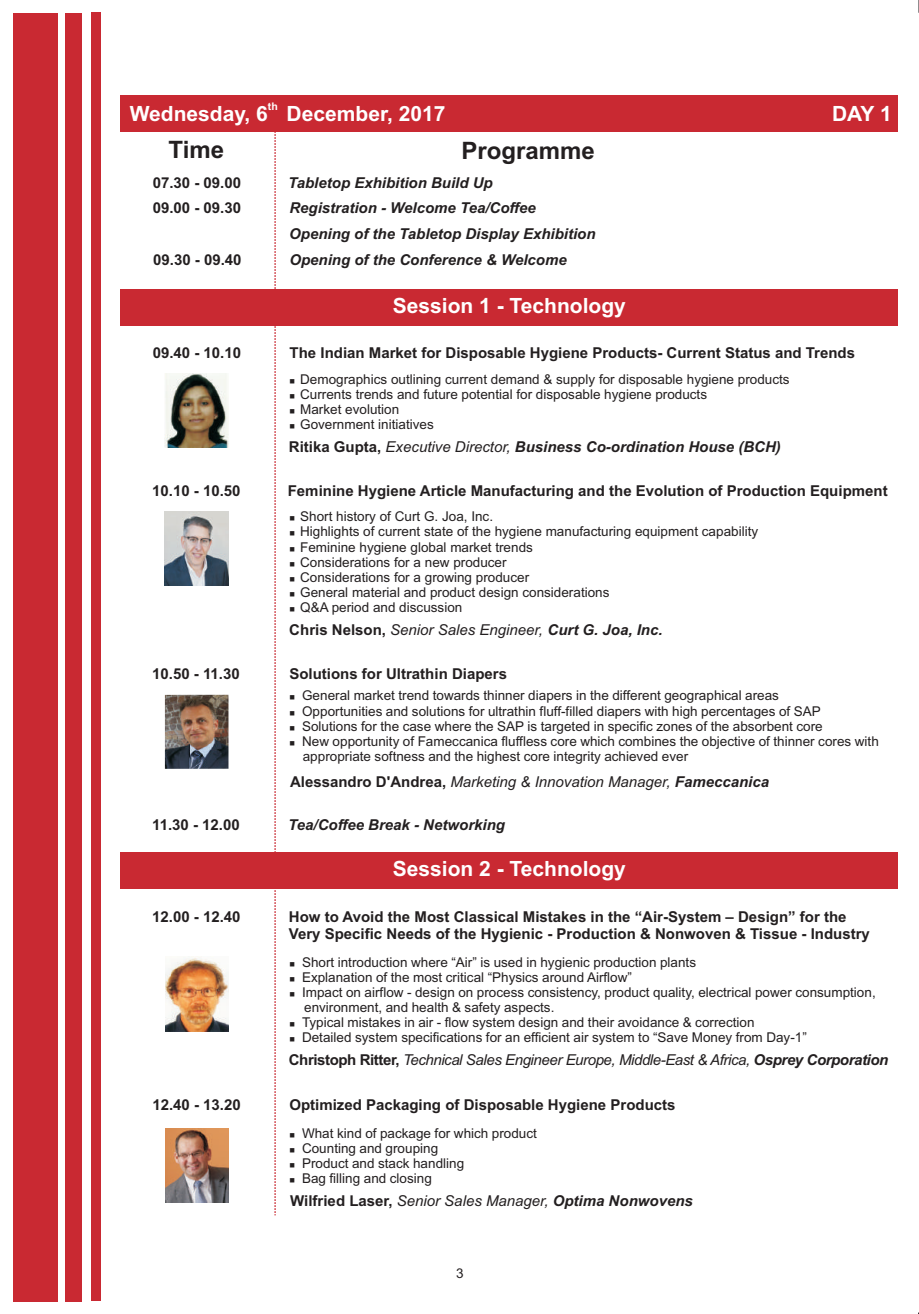
<style>
.page{position:relative;width:919px;height:1314px;background:#fff}
.page>*{position:absolute;margin:0;border:0;box-sizing:border-box;transform-origin:0 0}
.t1{font:700 24px "Arial";color:#231f20}
.t2{font:700 21px "Arial";color:#fff}
.t3{font:700 15px/16.8px "Arial";color:#231f20}
.t4{font:italic 700 15px/26.1px "Arial";color:#231f20}
.t5{font:italic 15px "Arial";color:#231f20}
.t6{font:italic 15px "Arial";letter-spacing:-.03em;color:#231f20}
.t7{font:13.5px/15.1px "Arial";color:#231f20}
.t8{font:700 10.5px "Arial";color:#fff}
.t9{font:7.5px/15.1px "Wingdings";color:#231f20;text-align:justify}
.s1{font-style:normal}
.s2{font-weight:400}
.s3{font-weight:700;font-style:normal}
.s4{font-weight:700}
</style>
<div class="page">
<svg style="left:918px;top:0;width:1px;height:13px"></svg>
<div style="left:13px;top:13px;width:45px;height:1288px;background:#c92932"></div>
<div style="left:121px;top:852px;width:776px;height:37px;background:#c92932"></div>
<div style="left:65px;top:13px;width:17px;height:1288px;background:#c92932"></div>
<div style="left:92px;top:13px;width:9px;height:1288px;background:#c92932"></div>
<svg style="left:274px;top:132px;width:2px;height:1083px"></svg>
<div style="left:121px;top:96px;width:776px;height:36px;background:#c92932"></div>
<div style="left:121px;top:289px;width:776px;height:37px;background:#c92932"></div>
<img style="left:165px;top:374px;width:63px;height:74px">
<img style="left:165px;top:512px;width:63px;height:74px">
<img style="left:165px;top:957px;width:63px;height:74px">
<img style="left:165px;top:1128px;width:64px;height:74px">
<img style="left:165px;top:695px;width:63px;height:74px">
<p class="t8" style="left:268px;top:102px;width:11px">th</p>
<h2 class="t2" style="left:130px;top:105px;width:317px">Wednesday, 6 December, 2017</h2>
<h1 class="t1" style="left:169px;top:141px;width:57px">Time</h1>
<h1 class="t1" style="left:461px;top:141px;width:135px">Programme</h1>
<p class="t3" style="left:153px;top:200px;width:90px">09.00 - 09.30</p>
<p class="t3" style="left:153px;top:175px;width:90px">07.30 - 09.00</p>
<p class="t4" style="left:288px;top:171px;width:206px">Tabletop Exhibition Build Up</p>
<p class="t4" style="left:289px;top:196px;width:248px">Registration - Welcome Tea/Coffee</p>
<p class="t3" style="left:153px;top:253px;width:90px">09.30 - 09.40</p>
<p class="t4" style="left:289px;top:222px;width:308px">Opening of the Tabletop Display Exhibition<br>Opening of the Conference &amp; Welcome</p>
<h2 class="t2" style="left:393px;top:297px;width:235px">Session 1 - Technology</h2>
<h2 class="t2" style="left:832px;top:106px;width:61px">DAY 1</h2>
<p class="t3" style="left:153px;top:346px;width:90px">09.40 - 10.10</p>
<p class="t3" style="left:289px;top:346px;width:567px">The Indian Market for Disposable Hygiene Products- Current Status and Trends</p>
<p class="t9" style="left:289px;top:374px;width:35px">■ ■ ■ ■</p>
<p class="t7" style="left:300px;top:372px;width:491px">Demographics outlining current demand &amp; supply for disposable hygiene products Currents trends and future potential for disposable hygiene products<br>Market evolution<br>Government initiatives</p>
<p class="t4" style="left:289px;top:435px;width:493px"><span class="s1">Ritika Gupta,</span> <span class="s2">Executive Director,</span> Business Co-ordination House (BCH)</p>
<p class="t3" style="left:152px;top:483px;width:90px">10.10 - 10.50</p>
<p class="t3" style="left:288px;top:484px;width:601px">Feminine Hygiene Article Manufacturing and the Evolution of Production Equipment</p>
<p class="t9" style="left:289px;top:512px;width:35px">■ ■ ■ ■ ■ ■ ■</p>
<p class="t7" style="left:300px;top:510px;width:459px">Short history of Curt G. Joa, Inc.<br>Highlights of current state of the hygiene manufacturing equipment capability Feminine hygiene global market trends<br>Considerations for a new producer<br>Considerations for a growing producer<br>General material and product design considerations<br>Q&amp;A period and discussion</p>
<p class="t5" style="left:289px;top:624px;width:375px"><span class="s3">Chris Nelson,</span> Senior Sales Engineer, <span class="s4">Curt G. Joa, Inc.</span></p>
<p class="t3" style="left:152px;top:667px;width:89px">10.50 - 11.30</p>
<p class="t3" style="left:289px;top:666px;width:219px">Solutions for Ultrathin Diapers</p>
<p class="t9" style="left:289px;top:691px;width:35px">■ ■ ■ ■</p>
<p class="t7" style="left:302px;top:689px;width:578px">General market trend towards thinner diapers in the different geographical areas<br>Opportunities and solutions for ultrathin fluff-filled diapers with high percentages of SAP Solutions for the case where the SAP is targeted in specific zones of the absorbent core<br>New opportunity of Fameccanica fluffless core which combines the objective of thinner cores with appropriate softness and the highest core integrity achieved ever</p>
<p class="t5" style="left:290px;top:776px;width:480px"><span class="s3">Alessandro D'Andrea,</span> Marketing &amp; Innovation Manager, <span class="s4">Fameccanica</span></p>
<p class="t3" style="left:152px;top:818px;width:89px">11.30 - 12.00</p>
<p class="t4" style="left:288px;top:813px;width:218px">Tea/Coffee Break - Networking</p>
<h2 class="t2" style="left:393px;top:861px;width:235px">Session 2 - Technology</h2>
<p class="t3" style="left:152px;top:909px;width:90px">12.00 - 12.40</p>
<p class="t3" style="left:289px;top:909px;width:582px">How to Avoid the Most Classical Mistakes in the “Air-System – Design” for the<br>Very Specific Needs of the Hygienic - Production &amp; Nonwoven &amp; Tissue - Industry</p>
<p class="t9" style="left:289px;top:957px;width:35px">■ ■ ■</p>
<p class="t7" style="left:302px;top:956px;width:575px">Short introduction where “Air” is used in hygienic production plants<br>Explanation of the most critical “Physics around Airflow”<br>Impact on airflow - design on process consistency, product quality, electrical power consumption, environment, and health &amp; safety aspects.<br>Typical mistakes in air - flow system design and their avoidance &amp; correction<br>Detailed system specifications for an efficient air system to “Save Money from Day-1”</p>
<p class="t6" style="left:289px;top:1054px;width:601px"><span class="s3">Christoph Ritter,</span> Technical Sales Engineer Europe, Middle-East &amp; Africa, <span class="s4">Osprey Corporation</span></p>
<p class="t3" style="left:152px;top:1097px;width:90px">12.40 - 13.20</p>
<p class="t3" style="left:289px;top:1097px;width:387px">Optimized Packaging of Disposable Hygiene Products</p>
<p class="t9" style="left:289px;top:1128px;width:35px">■ ■ ■ ■</p>
<p class="t7" style="left:302px;top:1127px;width:236px">What kind of package for which product<br>Counting and grouping<br>Product and stack handling<br>Bag filling and closing</p>
<p class="t5" style="left:290px;top:1195px;width:404px"><span class="s3">Wilfried Laser,</span> Senior Sales Manager, <span class="s4">Optima Nonwovens</span></p>
<p class="t7" style="left:456px;top:1267px;width:9px">3</p>
</div>
